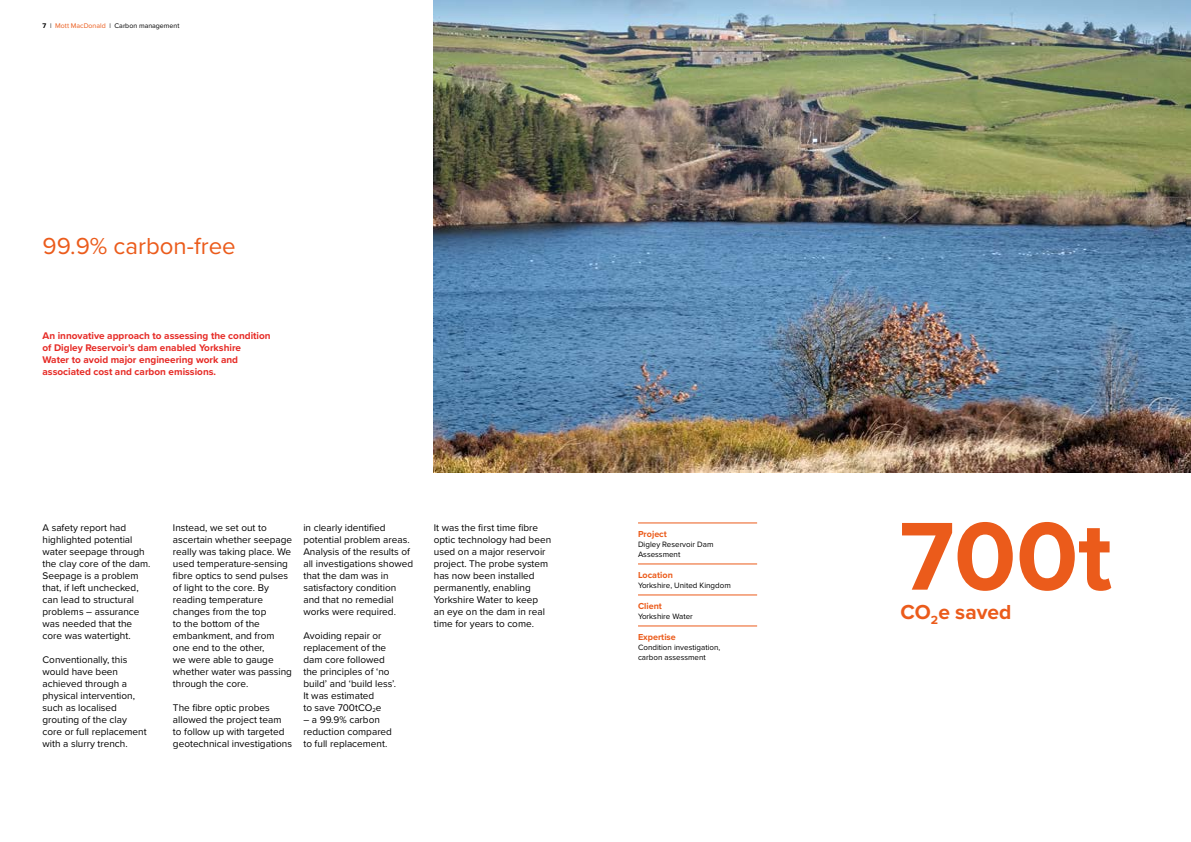
<style>
.page{position:relative;width:1191px;height:842px;background:#fff}
.page>*{position:absolute;margin:0;border:0;box-sizing:border-box;transform-origin:0 0}
.t1{font:700 100px "Proxima Nova";color:#eb5b1b}
.t2{font:24px "Proxima Nova";color:#eb5b1b}
.t3{font:700 21px "Proxima Nova";color:#eb5b1b}
.t4{font:10px/12px "Proxima Nova";color:#000}
.t5{font:700 10px/12px "Proxima Nova";color:#e62a25}
.t6{font:700 9px "Proxima Nova";color:#eb5b1b}
.t7{font:8px/10px "Proxima Nova";color:#000}
.t8{font:7px "Proxima Nova";color:#000}
.s1{font-weight:700}
.s2{font-weight:300}
.s3{color:#eb5b1b}
</style>
<div class="page">
<img style="left:434px;top:0;width:757px;height:473px">
<hr style="left:638px;top:523px;width:119px;height:1px;background:#eb5b1b">
<hr style="left:638px;top:564px;width:119px;height:1px;background:#eb5b1b">
<hr style="left:638px;top:595px;width:119px;height:1px;background:#eb5b1b">
<hr style="left:638px;top:626px;width:119px;height:1px;background:#eb5b1b">
<p class="t8" style="left:43px;top:20px;width:138px"><span class="s1">7</span> <span class="s2">I</span> <span class="s3">Mott MacDonald</span> <span class="s2">I</span> Carbon management</p>
<h2 class="t2" style="left:43px;top:228px;width:195px">99.9% carbon-free</h2>
<p class="t5" style="left:43px;top:329px;width:230px">An innovative approach to assessing the condition of Digley Reservoir’s dam enabled Yorkshire<br>Water to avoid major engineering work and associated cost and carbon emissions.</p>
<p class="t4" style="left:43px;top:521px;width:109px">A safety report had highlighted potential water seepage through the clay core of the dam.<br>Seepage is a problem that, if left unchecked, can lead to structural problems – assurance was needed that the core was watertight.</p>
<p class="t4" style="left:43px;top:653px;width:106px">Conventionally, this would have been achieved through a physical intervention, such as localised grouting of the clay core or full replacement with a slurry trench.</p>
<p class="t4" style="left:173px;top:521px;width:121px">Instead, we set out to ascertain whether seepage really was taking place. We used temperature-sensing fibre optics to send pulses of light to the core. By reading temperature changes from the top<br>to the bottom of the embankment, and from one end to the other,<br>we were able to gauge whether water was passing through the core.</p>
<p class="t4" style="left:173px;top:701px;width:121px">The fibre optic probes allowed the project team to follow up with targeted geotechnical investigations</p>
<p class="t4" style="left:303px;top:521px;width:111px">in clearly identified potential problem areas.<br>Analysis of the results of all investigations showed that the dam was in satisfactory condition and that no remedial works were required.</p>
<p class="t4" style="left:303px;top:629px;width:94px">Avoiding repair or replacement of the dam core followed the principles of ‘no build’ and ‘build less’.<br>It was estimated<br>to save 700tCO<sub>2</sub>e</p>
<p class="t4" style="left:303px;top:713px;width:90px">– a 99.9% carbon reduction compared to full replacement.</p>
<p class="t4" style="left:434px;top:521px;width:119px">It was the first time fibre optic technology had been used on a major reservoir project. The probe system has now been installed permanently, enabling<br>Yorkshire Water to keep an eye on the dam in real time for years to come.</p>
<p class="t6" style="left:638px;top:527px;width:30px">Project</p>
<p class="t7" style="left:638px;top:539px;width:77px">Digley Reservoir Dam<br>Assessment</p>
<p class="t6" style="left:638px;top:568px;width:36px">Location</p>
<p class="t7" style="left:638px;top:580px;width:94px">Yorkshire, United Kingdom</p>
<p class="t6" style="left:638px;top:599px;width:25px">Client</p>
<p class="t7" style="left:638px;top:611px;width:56px">Yorkshire Water</p>
<p class="t6" style="left:638px;top:630px;width:39px">Expertise</p>
<p class="t7" style="left:638px;top:642px;width:84px">Condition investigation, carbon assessment</p>
<h1 class="t1" style="left:899px;top:482px;width:214px">700t</h1>
<h3 class="t3" style="left:900px;top:597px;width:112px">CO<sub>2</sub>e saved</h3>
</div>
